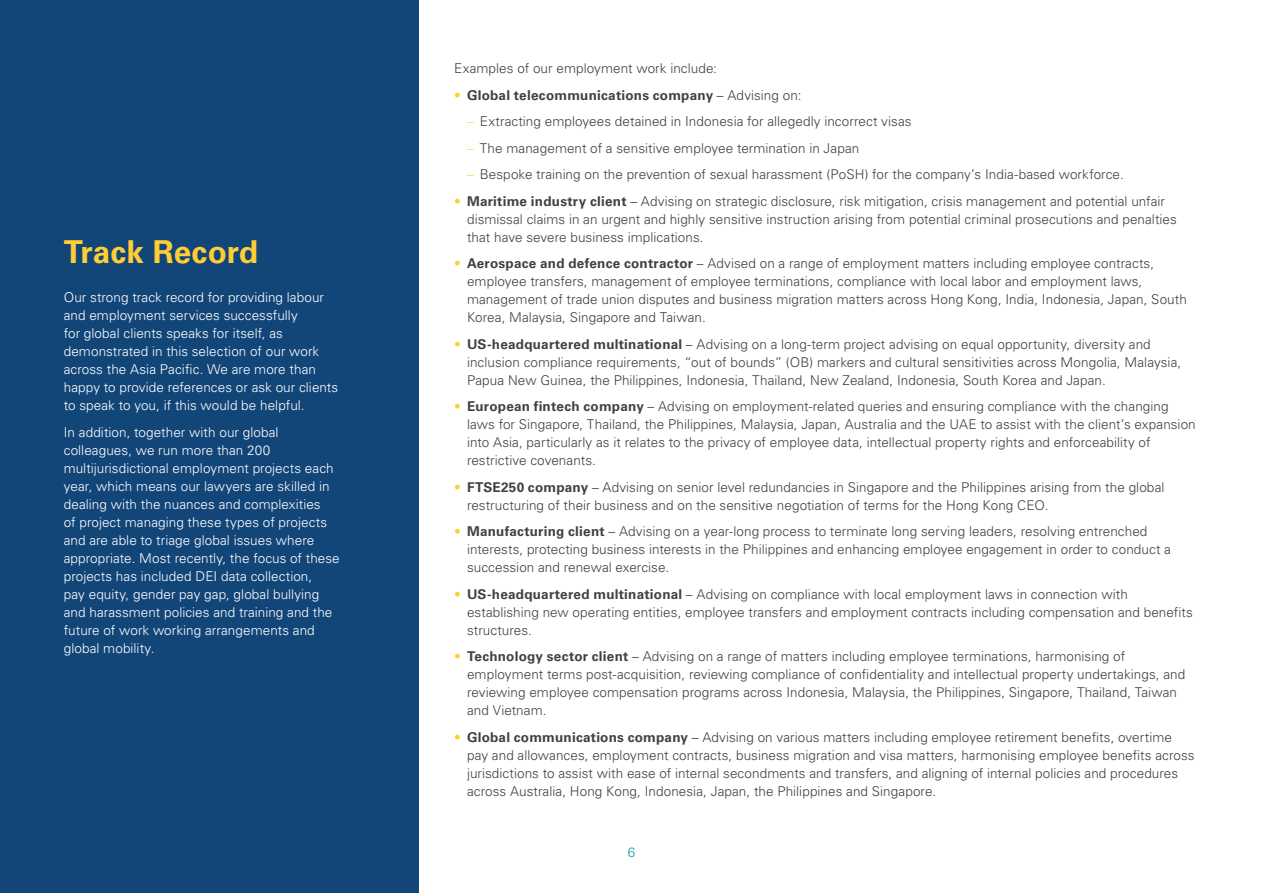
<style>
.page{position:relative;width:1263px;height:893px;background:#fff}
.page>*{position:absolute;margin:0;border:0;box-sizing:border-box;transform-origin:0 0}
.t1{font:700 31.5px "Univers LTCYR 65";color:#ffce35}
.t2{font:300 13.5px/18px "Univers LTCYR 45";letter-spacing:.005em;color:#414042}
.t3{font:300 13.5px/18px "Univers LTCYR 45";letter-spacing:.005em;color:#fff}
.t4{font:700 13.5px "Univers LTCYR 65";letter-spacing:.015em;color:#414042}
.t5{font:300 13.5px "Univers LTCYR 45";color:#0aad9f}
.s1{font-family:"Univers LTCYR 45";font-weight:300;color:#ffce35}
.s2{font-family:"Univers LTCYR 45";font-weight:300}
.s3{font-family:"Univers LTCYR 47 Light Cond";font-weight:400;color:#ffce35}
.s4{color:#ffce35}
.s5{font-family:"Univers LTCYR 65";font-weight:700}
</style>
<div class="page">
<div style="left:0;top:0;width:419px;height:893px;background:#124578"></div>
<h1 class="t1" style="left:64px;top:230px;width:196px">Track Record</h1>
<p class="t3" style="left:64px;top:288px;width:276px">Our strong track record for providing labour and employment services successfully<br>for global clients speaks for itself, as demonstrated in this selection of our work across the Asia Pacific. We are more than happy to provide references or ask our clients to speak to you, if this would be helpful.</p>
<p class="t3" style="left:64px;top:423px;width:278px">In addition, together with our global colleagues, we run more than 200 multijurisdictional employment projects each year, which means our lawyers are skilled in dealing with the nuances and complexities<br>of project managing these types of projects and are able to triage global issues where appropriate. Most recently, the focus of these projects has included DEI data collection,<br>pay equity, gender pay gap, global bullying and harassment policies and training and the future of work working arrangements and global mobility.</p>
<p class="t2" style="left:454px;top:59px;width:264px">Examples of our employment work include:</p>
<p class="t4" style="left:454px;top:86px;width:349px"><span class="s1">•</span> Global telecommunications company <span class="s2">– Advising on:</span></p>
<p class="t2" style="left:467px;top:112px;width:446px"><span class="s3">–</span> Extracting employees detained in Indonesia for allegedly incorrect visas</p>
<p class="t2" style="left:467px;top:139px;width:394px"><span class="s3">–</span> The management of a sensitive employee termination in Japan</p>
<p class="t2" style="left:467px;top:165px;width:658px"><span class="s3">–</span> Bespoke training on the prevention of sexual harassment (PoSH) for the company’s India-based workforce.</p>
<p class="t2" style="left:467px;top:192px;width:711px;text-indent:-13px"><span class="s4">•</span> <span class="s5">Maritime industry client</span> – Advising on strategic disclosure, risk mitigation, crisis management and potential unfair dismissal claims in an urgent and highly sensitive instruction arising from potential criminal prosecutions and penalties that have severe business implications.</p>
<p class="t2" style="left:467px;top:254px;width:721px;text-indent:-13px"><span class="s4">•</span> <span class="s5">Aerospace and defence contractor</span> – Advised on a range of employment matters including employee contracts, employee transfers, management of employee terminations, compliance with local labor and employment laws, management of trade union disputes and business migration matters across Hong Kong, India, Indonesia, Japan, South Korea, Malaysia, Singapore and Taiwan.</p>
<p class="t2" style="left:467px;top:335px;width:716px;text-indent:-13px"><span class="s4">•</span> <span class="s5">US-headquartered multinational</span> – Advising on a long-term project advising on equal opportunity, diversity and inclusion compliance requirements, “out of bounds” (OB) markers and cultural sensitivities across Mongolia, Malaysia,<br>Papua New Guinea, the Philippines, Indonesia, Thailand, New Zealand, Indonesia, South Korea and Japan.</p>
<p class="t2" style="left:467px;top:397px;width:730px;text-indent:-13px"><span class="s4">•</span> <span class="s5">European fintech company</span> – Advising on employment-related queries and ensuring compliance with the changing laws for Singapore, Thailand, the Philippines, Malaysia, Japan, Australia and the UAE to assist with the client’s expansion into Asia, particularly as it relates to the privacy of employee data, intellectual property rights and enforceability of restrictive covenants.</p>
<p class="t2" style="left:467px;top:478px;width:699px;text-indent:-13px"><span class="s4">•</span> <span class="s5">FTSE250 company</span> – Advising on senior level redundancies in Singapore and the Philippines arising from the global restructuring of their business and on the sensitive negotiation of terms for the Hong Kong CEO.</p>
<p class="t2" style="left:467px;top:522px;width:705px;text-indent:-13px"><span class="s4">•</span> <span class="s5">Manufacturing client</span> – Advising on a year-long process to terminate long serving leaders, resolving entrenched interests, protecting business interests in the Philippines and enhancing employee engagement in order to conduct a succession and renewal exercise.</p>
<p class="t2" style="left:467px;top:585px;width:727px;text-indent:-13px"><span class="s4">•</span> <span class="s5">US-headquartered multinational</span> – Advising on compliance with local employment laws in connection with establishing new operating entities, employee transfers and employment contracts including compensation and benefits structures.</p>
<p class="t2" style="left:467px;top:647px;width:720px;text-indent:-13px"><span class="s4">•</span> <span class="s5">Technology sector client</span> – Advising on a range of matters including employee terminations, harmonising of employment terms post-acquisition, reviewing compliance of confidentiality and intellectual property undertakings, and reviewing employee compensation programs across Indonesia, Malaysia, the Philippines, Singapore, Thailand, Taiwan and Vietnam.</p>
<p class="t2" style="left:467px;top:728px;width:729px;text-indent:-13px"><span class="s4">•</span> <span class="s5">Global communications company</span> – Advising on various matters including employee retirement benefits, overtime pay and allowances, employment contracts, business migration and visa matters, harmonising employee benefits across jurisdictions to assist with ease of internal secondments and transfers, and aligning of internal policies and procedures across Australia, Hong Kong, Indonesia, Japan, the Philippines and Singapore.</p>
<p class="t5" style="left:628px;top:843px;width:9px">6</p>
</div>
